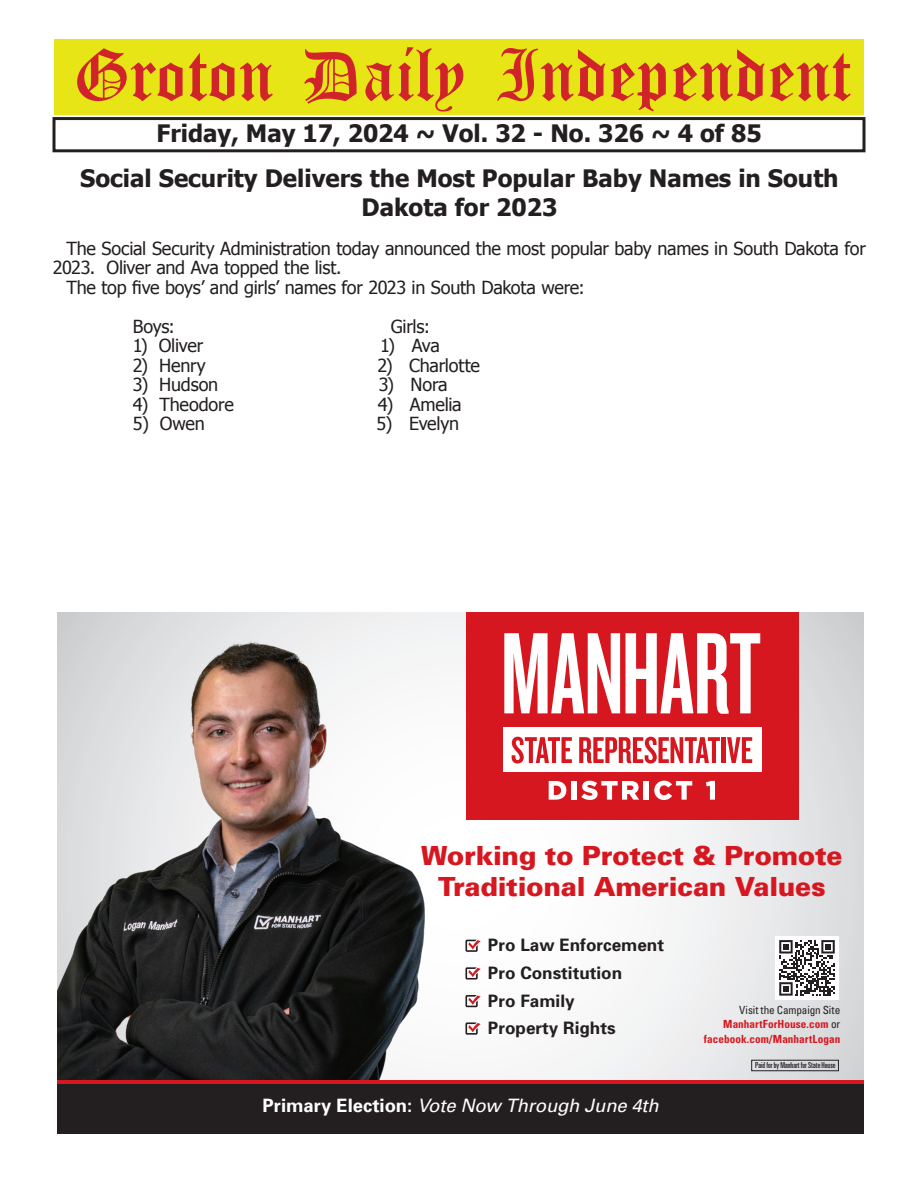
<style>
.page{position:relative;width:918px;height:1188px;background:#fff}
.page>*{position:absolute;margin:0;border:0;box-sizing:border-box;transform-origin:0 0}
.t1{font:54px "Old English Five";color:#d1232a}
.t2{font:900 26.4px/31.7px "Univers";letter-spacing:-.01em;color:#d7171f;text-align:center}
.t3{font:700 24px/28.8px "Tahoma";color:#231f20;text-align:center}
.t4{font:italic 18.45px "Univers";letter-spacing:-.01em;color:#fff}
.t5{font:18px "Tahoma";letter-spacing:-.015em;color:#231f20}
.t6{font:700 17.1px/27.6px "Univers";color:#231f20}
.t7{font:700 condensed 11.25px/14.5px "Univers";letter-spacing:.005em;color:#d7171f;text-align:right}
.t8{font:ultra-condensed 8.25px "Univers";color:#231f20}
.s1{font-weight:700;font-style:normal}
.s2{font-weight:400;color:#231f20}
</style>
<div class="page">
<div style="left:52px;top:117px;width:814px;height:35px;border:3px solid #231f20"></div>
<div style="left:54px;top:40px;width:810px;height:75px;background:#e7e515"></div>
<svg style="left:458px;top:612px;width:406px;height:468px"></svg>
<img style="left:57px;top:612px;width:401px;height:468px">
<div style="left:466px;top:612px;width:332px;height:208px;background:#d7171f"></div>
<svg style="left:504px;top:633px;width:256px;height:81px"></svg>
<div style="left:503px;top:727px;width:258px;height:44px;background:#fff"></div>
<svg style="left:512px;top:737px;width:60px;height:27px"></svg>
<svg style="left:579px;top:737px;width:141px;height:27px"></svg>
<div style="left:721px;top:737px;width:5px;height:26px;background:#d7171f"></div>
<svg style="left:727px;top:737px;width:25px;height:26px"></svg>
<svg style="left:549px;top:781px;width:17px;height:19px"></svg>
<div style="left:572px;top:781px;width:5px;height:19px;background:#fff"></div>
<svg style="left:581px;top:781px;width:58px;height:19px"></svg>
<div style="left:644px;top:781px;width:5px;height:19px;background:#fff"></div>
<svg style="left:654px;top:781px;width:38px;height:19px"></svg>
<svg style="left:706px;top:781px;width:9px;height:19px"></svg>
<svg style="left:465px;top:940px;width:16px;height:12px"></svg>
<svg style="left:465px;top:967px;width:16px;height:13px"></svg>
<svg style="left:465px;top:995px;width:16px;height:12px"></svg>
<svg style="left:465px;top:1022px;width:16px;height:13px"></svg>
<div style="left:775px;top:936px;width:64px;height:63px;background:#fff"></div>
<svg style="left:779px;top:940px;width:56px;height:56px"></svg>
<div style="left:57px;top:1082px;width:807px;height:52px;background:#231f20"></div>
<hr style="left:57px;top:1080px;width:807px;height:3px;background:#d7171f">
<div style="left:751px;top:1060px;width:88px;height:11px;border:1px solid #231f20"></div>
<h1 class="t1" style="left:73px;top:50px;width:779px">Groton Daily Independent</h1>
<h3 class="t3" style="left:156px;top:117px;width:607px">Friday, May 17, 2024 ~ Vol. 32 - No. 326 ~ 4 of 85</h3>
<h3 class="t3" style="left:80px;top:162px;width:760px">Social Security Delivers the Most Popular Baby Names in South<br>Dakota for 2023</h3>
<p class="t5" style="left:66px;top:236px;width:801px">The Social Security Administration today announced the most popular baby names in South Dakota for</p>
<p class="t5" style="left:53px;top:256px;width:290px">2023. Oliver and Ava topped the list.</p>
<p class="t5" style="left:66px;top:275px;width:520px">The top five boys’ and girls’ names for 2023 in South Dakota were:</p>
<p class="t5" style="left:133px;top:314px;width:44px">Boys:</p>
<p class="t5" style="left:391px;top:314px;width:41px">Girls:</p>
<p class="t5" style="left:133px;top:333px;width:72px">1) Oliver</p>
<p class="t5" style="left:380px;top:333px;width:61px">1) Ava</p>
<p class="t5" style="left:133px;top:353px;width:75px">2) Henry</p>
<p class="t5" style="left:377px;top:353px;width:104px">2) Charlotte</p>
<p class="t5" style="left:133px;top:372px;width:87px">3) Hudson</p>
<p class="t5" style="left:379px;top:372px;width:70px">3) Nora</p>
<p class="t5" style="left:133px;top:392px;width:102px">4) Theodore</p>
<p class="t5" style="left:378px;top:392px;width:85px">4) Amelia</p>
<p class="t5" style="left:133px;top:411px;width:74px">5) Owen</p>
<p class="t5" style="left:376px;top:411px;width:84px">5) Evelyn</p>
<h2 class="t2" style="left:421px;top:839px;width:423px">Working to Protect &amp; Promote<br>Traditional American Values</h2>
<p class="t6" style="left:488px;top:931px;width:178px">Pro Law Enforcement<br>Pro Constitution<br>Pro Family<br>Property Rights</p>
<p class="t4" style="left:263px;top:1095px;width:398px"><span class="s1">Primary Election:</span> Vote Now Through June 4th</p>
<p class="t7" style="left:704px;top:1002px;width:138px"><span class="s2">Visit the Campaign Site<br></span>ManhartForHouse.com <span class="s2">or </span>facebook.com/ManhartLogan</p>
<p class="t8" style="left:755px;top:1061px;width:82px">Paid for by Manhart for State House</p>
</div>
